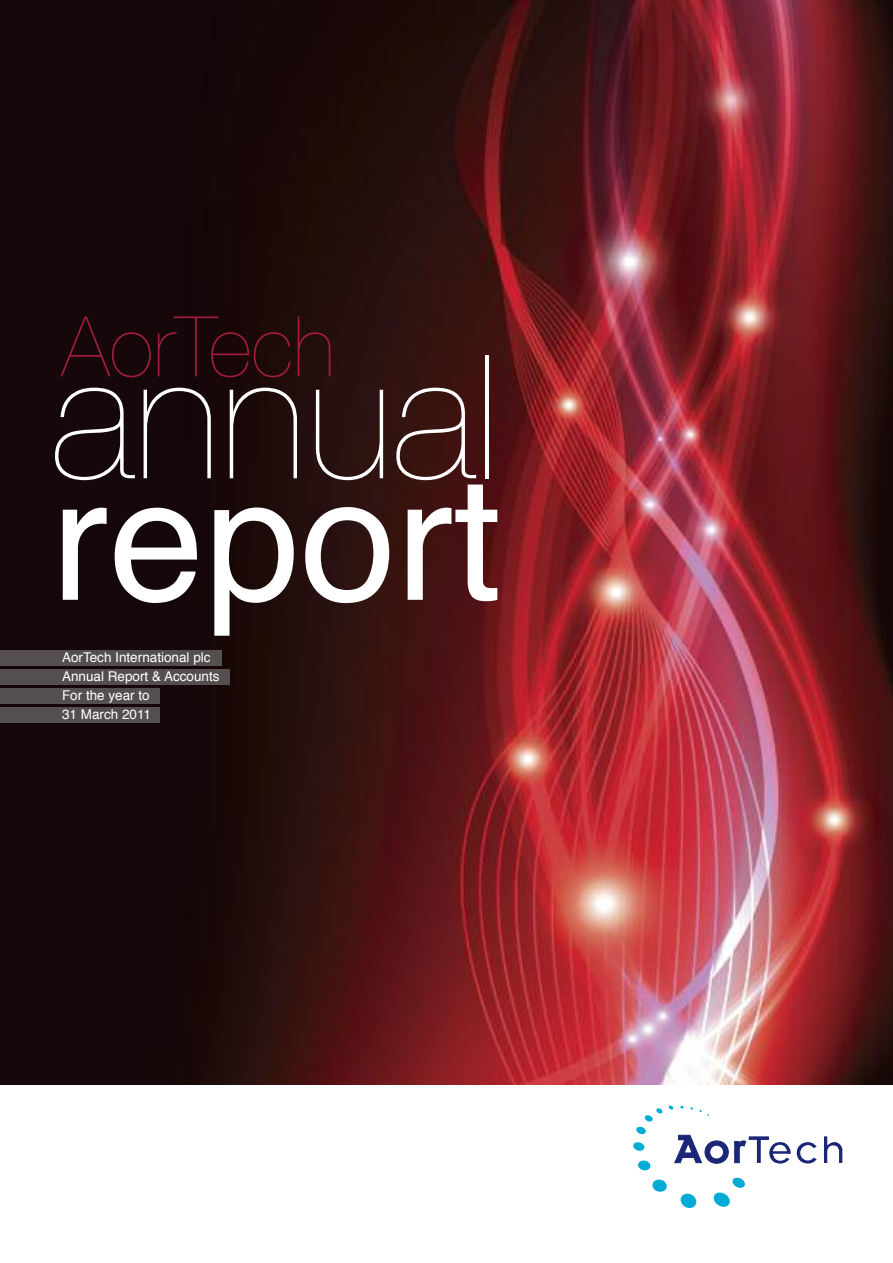
<style>
.page{position:relative;width:893px;height:1263px;background:#fff}
.page>*{position:absolute;margin:0;border:0;box-sizing:border-box;transform-origin:0 0}
.t1{font:200 172.35px "Helvetica Neue";color:#fff}
.t2{font:172.35px "Helvetica";color:#fff}
.t3{font:200 83.85px "Helvetica Neue";color:#a41d3f}
.t4{font:13.5px/18.9px "Helvetica";color:#fff}
</style>
<div class="page">
<img style="left:0;top:0;width:893px;height:1084px">
<svg style="left:797px;top:1142px;width:20px;height:21px"></svg>
<svg style="left:824px;top:1136px;width:18px;height:27px"></svg>
<svg style="left:633px;top:1106px;width:158px;height:65px"></svg>
<svg style="left:652px;top:1179px;width:15px;height:13px"></svg>
<svg style="left:680px;top:1193px;width:17px;height:15px"></svg>
<svg style="left:713px;top:1177px;width:32px;height:30px"></svg>
<div style="left:0;top:651px;width:221px;height:15px;background:#544e4f"></div>
<div style="left:0;top:669px;width:229px;height:15px;background:#544e4f"></div>
<div style="left:0;top:688px;width:159px;height:15px;background:#544e4f"></div>
<div style="left:0;top:707px;width:159px;height:15px;background:#544e4f"></div>
<h2 class="t3" style="left:61px;top:298px;width:275px">AorTech</h2>
<h1 class="t1" style="left:51px;top:318px;width:448px">annual</h1>
<h1 class="t2" style="left:51px;top:467px;width:452px">report</h1>
<p class="t4" style="left:62px;top:649px;width:159px">AorTech International plc<br>Annual Report &amp; Accounts<br>For the year to<br>31 March 2011</p>
</div>
